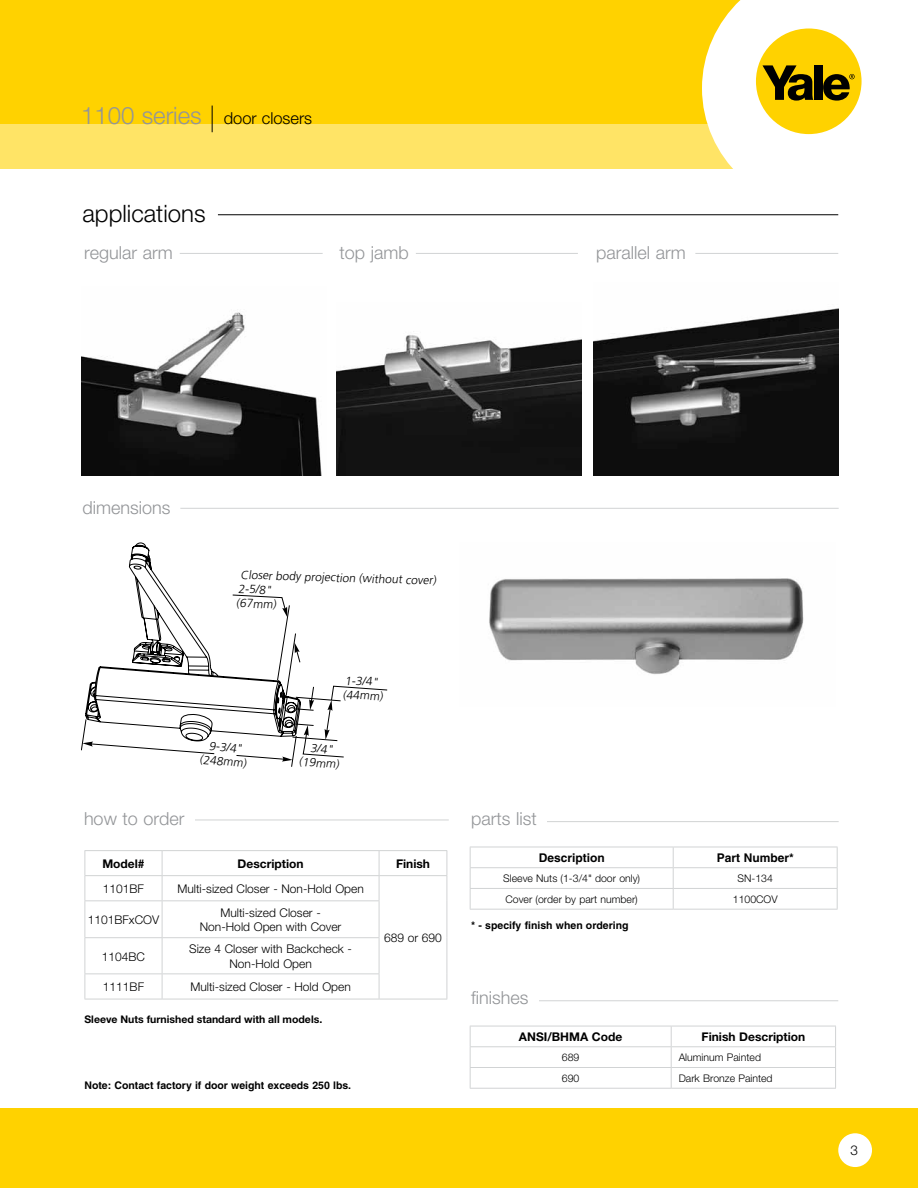
<style>
.page{position:relative;width:918px;height:1188px;background:#fff}
.page>*{position:absolute;margin:0;border:0;box-sizing:border-box;transform-origin:0 0}
.t1{font:300 24px "Helvetica Neue";color:#000}
.t2{font:300 18px "Helvetica Neue";color:#939598}
.t3{font:300 16.5px "Helvetica Neue";color:#000}
.t4{font:300 13.5px "Helvetica Neue";color:#000}
.t5{font:300 12px/14.4px "Helvetica Neue";color:#000;text-align:center}
.t6{font:700 12px "Helvetica Neue";color:#000}
.t7{font:700 12px "Helvetica";color:#000}
.t8{font:300 11.85px/14.2px "Frutiger";color:#000;text-align:center}
.t9{font:300 10.5px "Helvetica Neue";color:#000}
.t10{font:700 10.5px "Helvetica";color:#000}
.t11{font:700 10.5px "Helvetica Neue";color:#000}
.s1{font-size:24px;color:#939598}
</style>
<div class="page">
<div style="left:0;top:0;width:838px;height:132px;background:#ffd200"></div>
<div style="left:0;top:125px;width:806px;height:44px;background:#ffe466"></div>
<svg style="left:702px;top:0;width:160px;height:169px;fill:#fff"></svg>
<div style="left:756px;top:28px;width:106px;height:106px;background:#ffd200;border-radius:50%"></div>
<svg style="left:762px;top:65px;width:51px;height:36px"></svg>
<div style="left:814px;top:65px;width:8px;height:35px;background:#000"></div>
<svg style="left:823px;top:74px;width:32px;height:27px"></svg>
<div style="left:0;top:1109px;width:918px;height:79px;background:#ffd200"></div>
<div style="left:838px;top:1133px;width:34px;height:34px;background:#fff;border-radius:50%"></div>
<svg style="left:212px;top:106px;width:1px;height:26px"></svg>
<hr style="left:218px;top:214px;width:620px;height:1px;background:#000">
<svg style="left:470px;top:1026px;width:366px;height:62px"></svg>
<hr style="left:470px;top:1088px;width:201px;height:1px;background:#d1d3d4">
<hr style="left:671px;top:1088px;width:165px;height:1px;background:#d1d3d4">
<img style="left:81px;top:312px;width:241px;height:164px">
<img style="left:593px;top:308px;width:245px;height:168px">
<img style="left:336px;top:331px;width:246px;height:145px">
<svg style="left:81px;top:543px;width:307px;height:224px"></svg>
<svg style="left:470px;top:847px;width:368px;height:62px"></svg>
<hr style="left:470px;top:909px;width:203px;height:1px;background:#d1d3d4">
<hr style="left:673px;top:909px;width:165px;height:1px;background:#d1d3d4">
<hr style="left:180px;top:253px;width:143px;height:1px;background:#d1d3d4">
<hr style="left:416px;top:253px;width:162px;height:1px;background:#d1d3d4">
<hr style="left:695px;top:253px;width:143px;height:1px;background:#d1d3d4">
<hr style="left:180px;top:508px;width:659px;height:1px;background:#d1d3d4">
<hr style="left:518px;top:821px;width:321px;height:1px;background:#d1d3d4">
<hr style="left:539px;top:1000px;width:299px;height:1px;background:#d1d3d4">
<div style="left:470px;top:810px;width:77px;height:17px;background:#fff"></div>
<svg style="left:86px;top:851px;width:361px;height:148px"></svg>
<hr style="left:85px;top:850px;width:77px;height:1px;background:#d1d3d4">
<hr style="left:162px;top:850px;width:217px;height:1px;background:#d1d3d4">
<hr style="left:379px;top:850px;width:68px;height:1px;background:#d1d3d4">
<hr style="left:85px;top:875px;width:77px;height:1px;background:#d1d3d4">
<svg style="left:85px;top:851px;width:1px;height:49px"></svg>
<hr style="left:162px;top:875px;width:217px;height:1px;background:#d1d3d4">
<svg style="left:162px;top:851px;width:1px;height:49px"></svg>
<hr style="left:379px;top:875px;width:68px;height:1px;background:#d1d3d4">
<svg style="left:379px;top:851px;width:1px;height:49px"></svg>
<svg style="left:447px;top:851px;width:1px;height:50px"></svg>
<hr style="left:85px;top:900px;width:77px;height:1px;background:#d1d3d4">
<hr style="left:85px;top:901px;width:1px;height:36px;background:#d1d3d4">
<hr style="left:162px;top:900px;width:217px;height:1px;background:#d1d3d4">
<hr style="left:162px;top:901px;width:1px;height:36px;background:#d1d3d4">
<hr style="left:379px;top:901px;width:1px;height:36px;background:#d1d3d4">
<hr style="left:447px;top:901px;width:1px;height:37px;background:#d1d3d4">
<hr style="left:85px;top:937px;width:77px;height:1px;background:#d1d3d4">
<hr style="left:85px;top:938px;width:1px;height:35px;background:#d1d3d4">
<hr style="left:162px;top:937px;width:217px;height:1px;background:#d1d3d4">
<hr style="left:162px;top:938px;width:1px;height:35px;background:#d1d3d4">
<hr style="left:379px;top:938px;width:1px;height:35px;background:#d1d3d4">
<hr style="left:447px;top:938px;width:1px;height:36px;background:#d1d3d4">
<hr style="left:85px;top:973px;width:77px;height:1px;background:#d1d3d4">
<svg style="left:85px;top:974px;width:1px;height:25px"></svg>
<hr style="left:162px;top:973px;width:217px;height:1px;background:#d1d3d4">
<svg style="left:162px;top:974px;width:1px;height:25px"></svg>
<svg style="left:379px;top:974px;width:1px;height:25px"></svg>
<svg style="left:447px;top:974px;width:1px;height:25px"></svg>
<hr style="left:85px;top:999px;width:77px;height:1px;background:#d1d3d4">
<hr style="left:162px;top:999px;width:217px;height:1px;background:#d1d3d4">
<hr style="left:379px;top:999px;width:68px;height:1px;background:#d1d3d4">
<hr style="left:182px;top:820px;width:267px;height:1px;background:#d1d3d4">
<div style="left:82px;top:810px;width:113px;height:17px;background:#fff"></div>
<img style="left:489px;top:578px;width:315px;height:97px">
<h3 class="t3" style="left:81px;top:109px;width:233px"><span class="s1">1100 series</span> door closers</h3>
<h1 class="t1" style="left:82px;top:199px;width:125px">applications</h1>
<h2 class="t2" style="left:84px;top:241px;width:90px">regular arm</h2>
<h2 class="t2" style="left:340px;top:241px;width:71px">top jamb</h2>
<h2 class="t2" style="left:596px;top:241px;width:91px">parallel arm</h2>
<h2 class="t2" style="left:82px;top:497px;width:89px">dimensions</h2>
<p class="t8" style="left:238px;top:567px;width:200px;text-align:left;rotate:2deg">Closer body projection (without cover)<br>2-5/8"<br>(67mm)</p>
<p class="t8" style="left:202px;top:738px;width:48px;rotate:5deg">9-3/4" (248mm)</p>
<h2 class="t2" style="left:84px;top:808px;width:102px">how to order</h2>
<p class="t8" style="left:344px;top:673px;width:41px;text-align:left;rotate:2deg">1-3/4" (44mm)</p>
<p class="t8" style="left:301px;top:740px;width:41px;rotate:5deg">3/4" (19mm)</p>
<p class="t6" style="left:102px;top:856px;width:44px">Model#</p>
<p class="t6" style="left:238px;top:856px;width:67px">Description</p>
<p class="t6" style="left:396px;top:856px;width:35px">Finish</p>
<p class="t5" style="left:103px;top:881px;width:43px">1101BF</p>
<p class="t5" style="left:177px;top:881px;width:188px">Multi-sized Closer - Non-Hold Open</p>
<p class="t5" style="left:384px;top:930px;width:59px">689 or 690</p>
<p class="t5" style="left:88px;top:912px;width:73px">1101BFxCOV</p>
<p class="t5" style="left:200px;top:905px;width:143px">Multi-sized Closer -<br>Non-Hold Open with Cover</p>
<p class="t5" style="left:102px;top:949px;width:45px">1104BC</p>
<p class="t5" style="left:189px;top:942px;width:164px">Size 4 Closer with Backcheck -<br>Non-Hold Open</p>
<p class="t5" style="left:103px;top:979px;width:43px">1111BF</p>
<p class="t5" style="left:190px;top:979px;width:162px">Multi-sized Closer - Hold Open</p>
<p class="t11" style="left:85px;top:1013px;width:239px">Sleeve Nuts furnished standard with all models.</p>
<p class="t10" style="left:85px;top:1079px;width:268px">Note: Contact factory if door weight exceeds 250 lbs.</p>
<h2 class="t2" style="left:471px;top:808px;width:67px">parts list</h2>
<p class="t7" style="left:539px;top:850px;width:68px">Description</p>
<p class="t7" style="left:717px;top:850px;width:79px">Part Number*</p>
<p class="t9" style="left:503px;top:872px;width:138px">Sleeve Nuts (1-3/4" door only)</p>
<p class="t9" style="left:738px;top:872px;width:37px">SN-134</p>
<p class="t9" style="left:506px;top:893px;width:134px">Cover (order by part number)</p>
<p class="t9" style="left:733px;top:893px;width:46px">1100COV</p>
<p class="t10" style="left:471px;top:919px;width:159px">* - specify finish when ordering</p>
<h2 class="t2" style="left:471px;top:987px;width:59px">finishes</h2>
<p class="t6" style="left:519px;top:1029px;width:105px">ANSI/BHMA Code</p>
<p class="t6" style="left:702px;top:1029px;width:105px">Finish Description</p>
<p class="t9" style="left:562px;top:1051px;width:19px">689</p>
<p class="t9" style="left:679px;top:1051px;width:84px">Aluminum Painted</p>
<p class="t9" style="left:562px;top:1072px;width:19px">690</p>
<p class="t9" style="left:679px;top:1072px;width:95px">Dark Bronze Painted</p>
<p class="t4" style="left:851px;top:1142px;width:9px">3</p>
</div>
